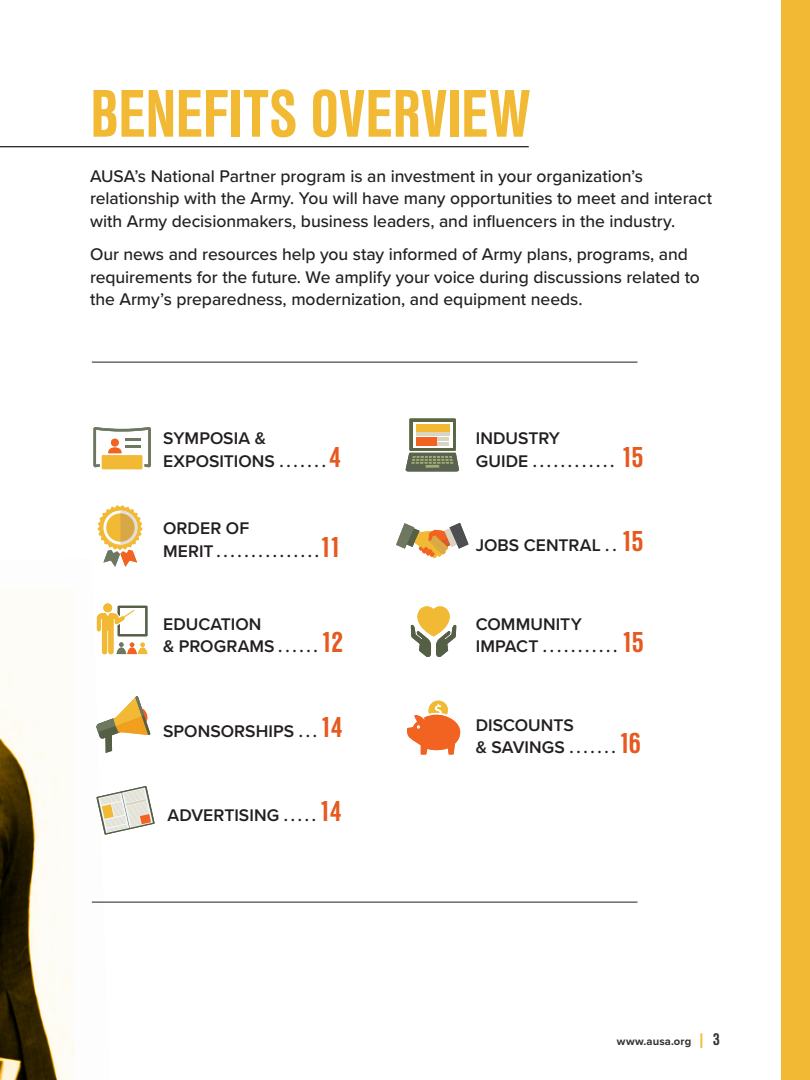
<style>
.page{position:relative;width:810px;height:1080px;background:#fff}
.page>*{position:absolute;margin:0;border:0;box-sizing:border-box;transform-origin:0 0}
.Headline_lvl_1{font:700 70px "Nimbus San Con";letter-spacing:-.005em;color:#f2b934}
.Body_Intro{font:500 17.5px/22.5px "Proxima Nova";letter-spacing:-.005em;color:#231f20}
.Sub_Level_1{font:600 17.5px/22.5px "Proxima Nova";letter-spacing:.005em;color:#231f20}
.t1{font:700 11.25px "Proxima Nova";letter-spacing:.01em;color:#323332}
.s1{font-family:"Nimbus San Con";font-weight:700;font-size:30px;color:#e6591f}
.s2{font-family:"Nimbus San Con";font-size:17.5px;color:#f2b934}
.s3{font-family:"Nimbus San Con";font-size:17.5px}
</style>
<div class="page">
<svg style="left:0;top:629px;width:74px;height:451px"></svg>
<div style="left:782px;top:0;width:28px;height:1080px;background:#f2b934"></div>
<hr style="left:0;top:146px;width:529px;height:1px;background:#231f20">
<hr style="left:92px;top:362px;width:545px;height:1px;background:#231f20">
<hr style="left:92px;top:902px;width:545px;height:1px;background:#231f20">
<svg style="left:407px;top:701px;width:53px;height:54px"></svg>
<div style="left:409px;top:418px;width:47px;height:33px;background:#586644"></div>
<div style="left:413px;top:422px;width:40px;height:26px;background:#fff"></div>
<svg style="left:405px;top:453px;width:54px;height:18px"></svg>
<div style="left:416px;top:424px;width:33px;height:8px;background:#f2b934"></div>
<hr style="left:416px;top:432px;width:33px;height:4px;background:#dad5c2">
<div style="left:416px;top:437px;width:20px;height:9px;background:#f26221"></div>
<hr style="left:437px;top:437px;width:12px;height:4px;background:#dad5c2">
<hr style="left:437px;top:442px;width:12px;height:4px;background:#dad5c2">
<svg style="left:396px;top:523px;width:73px;height:35px"></svg>
<svg style="left:410px;top:606px;width:47px;height:51px"></svg>
<svg style="left:93px;top:427px;width:58px;height:140px"></svg>
<svg style="left:96px;top:696px;width:54px;height:57px"></svg>
<svg style="left:96px;top:786px;width:59px;height:49px"></svg>
<svg style="left:97px;top:606px;width:51px;height:48px"></svg>
<div style="left:103px;top:603px;width:9px;height:9px;background:#f2b934;border-radius:50%"></div>
<p class="Headline_lvl_1" style="left:90px;top:75px;width:442px">BENEFITS OVERVIEW</p>
<p class="Body_Intro" style="left:90px;top:164px;width:624px">AUSA’s National Partner program is an investment in your organization’s relationship with the Army. You will have many opportunities to meet and interact with Army decisionmakers, business leaders, and influencers in the industry.</p>
<p class="Body_Intro" style="left:90px;top:243px;width:611px">Our news and resources help you stay informed of Army plans, programs, and requirements for the future. We amplify your voice during discussions related to the Army’s preparedness, modernization, and equipment needs.</p>
<p class="Sub_Level_1" style="left:163px;top:426px;width:179px">SYMPOSIA &amp;<br>EXPOSITIONS . . . . . . . <span class="s1">4</span></p>
<p class="Sub_Level_1" style="left:163px;top:516px;width:180px">ORDER OF<br>MERIT . . . . . . . . . . . . . . . <span class="s1">11</span></p>
<p class="Sub_Level_1" style="left:163px;top:612px;width:182px">EDUCATION<br>&amp; PROGRAMS . . . . . . <span class="s1">12</span></p>
<p class="Sub_Level_1" style="left:163px;top:719px;width:181px">SPONSORSHIPS . . . <span class="s1">14</span></p>
<p class="Sub_Level_1" style="left:168px;top:803px;width:176px">ADVERTISING . . . . . <span class="s1">14</span></p>
<p class="Sub_Level_1" style="left:476px;top:426px;width:170px">INDUSTRY<br>GUIDE . . . . . . . . . . . . <span class="s1">15</span></p>
<p class="Sub_Level_1" style="left:476px;top:533px;width:170px">JOBS CENTRAL . . <span class="s1">15</span></p>
<p class="Sub_Level_1" style="left:476px;top:612px;width:170px">COMMUNITY<br>IMPACT . . . . . . . . . . . <span class="s1">15</span></p>
<p class="Sub_Level_1" style="left:476px;top:713px;width:167px">DISCOUNTS<br>&amp; SAVINGS . . . . . . . <span class="s1">16</span></p>
<p class="t1" style="left:617px;top:1033px;width:105px">www.ausa.org <span class="s2">|</span> <span class="s3">3</span></p>
</div>
